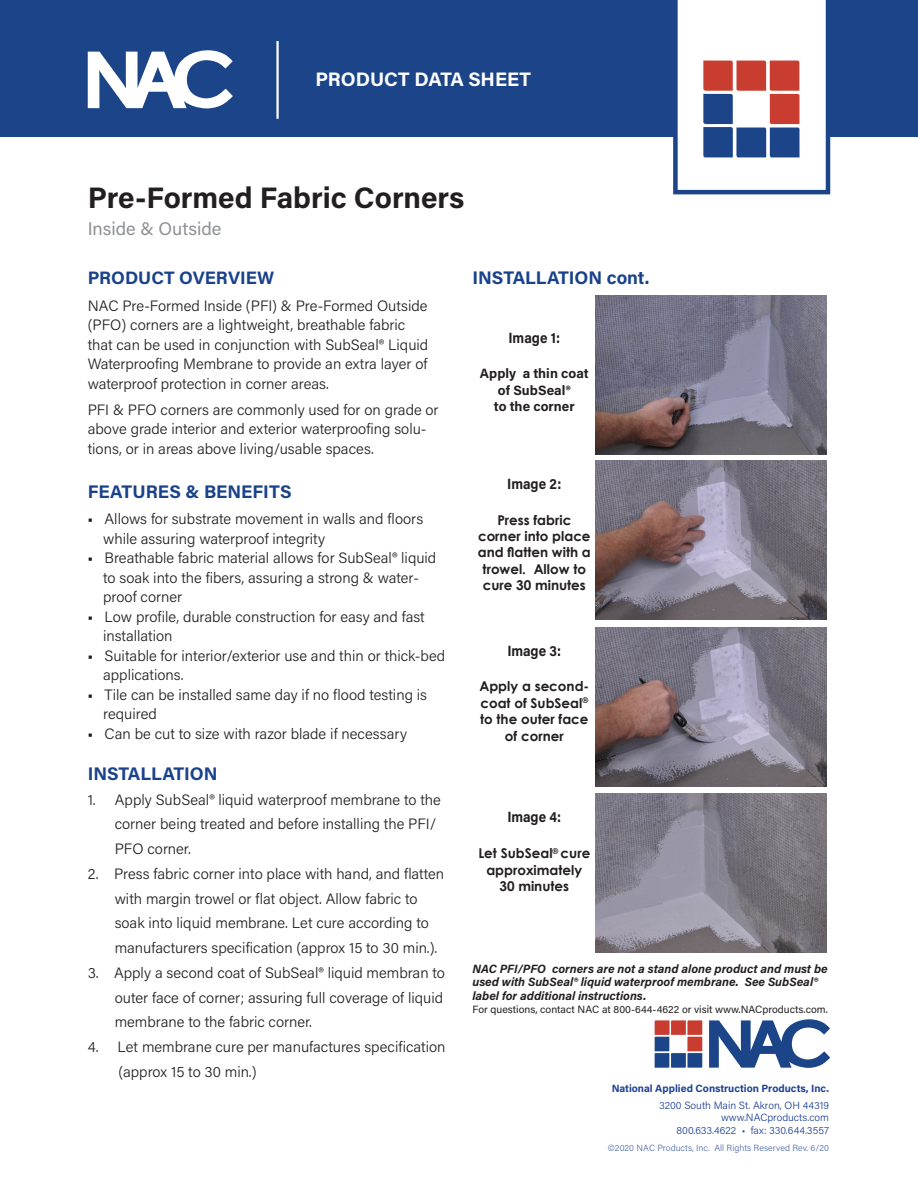
<style>
.page{position:relative;width:918px;height:1188px;background:#fff}
.page>*{position:absolute;margin:0;border:0;box-sizing:border-box;transform-origin:0 0}
.t1{font:700 29.7px "Acumin Pro";color:#231f20}
.t2{font:700 19.5px "Acumin Pro";color:#fff}
.t3{font:700 18.3px "Acumin Pro";color:#1a428a}
.t4{font:18.3px "Acumin Pro";color:#8f9194}
.t5{font:700 18px "Acumin Pro";color:#1a428a}
.t6{font:300 15px/19.5px "Acumin Pro";color:#231f20}
.t7{font:700 14.85px "Acumin Pro";letter-spacing:-.005em;color:#231f20;scale:.91 1}
.t8{font:700 13.5px/16.2px "Century Gothic";color:#231f20;text-align:center}
.t9{font:700 13.5px/16.5px "Acumin Pro";color:#231f20;text-align:center}
.t10{font:italic 700 12px/13.5px "Acumin Pro";color:#231f20}
.t11{font:300 10.5px/12.5px "Acumin Pro";color:#1c4094;text-align:right}
.t12{font:10.5px "Acumin Pro";color:#231f20}
.t13{font:700 10.5px "Acumin Pro";color:#1c4094}
.t14{font:300 9px "Acumin Pro";color:#4e6aab}
</style>
<div class="page">
<div style="left:0;top:0;width:918px;height:136px;background:#1b4489"></div>
<svg style="left:88px;top:50px;width:145px;height:58px"></svg>
<svg style="left:673px;top:0;width:157px;height:194px"></svg>
<hr style="left:276px;top:41px;width:3px;height:78px;background:#fff">
<svg style="left:709px;top:1019px;width:121px;height:49px"></svg>
<svg style="left:655px;top:1020px;width:47px;height:48px"></svg>
<img style="left:595px;top:296px;width:231px;height:158px">
<img style="left:595px;top:461px;width:231px;height:159px">
<img style="left:595px;top:627px;width:231px;height:159px">
<img style="left:595px;top:794px;width:231px;height:159px">
<p class="t2" style="left:315px;top:65px;width:217px">PRODUCT DATA SHEET</p>
<p class="t1" style="left:88px;top:176px;width:378px">Pre-Formed Fabric Corners</p>
<p class="t4" style="left:88px;top:215px;width:135px">Inside &amp; Outside</p>
<p class="t5" style="left:88px;top:266px;width:188px">PRODUCT OVERVIEW</p>
<p class="t6" style="left:88px;top:295px;width:342px">NAC Pre-Formed Inside (PFI) &amp; Pre-Formed Outside (PFO) corners are a lightweight, breathable fabric that can be used in conjunction with SubSeal® Liquid Waterproofing Membrane to provide an extra layer of waterproof protection in corner areas.</p>
<p class="t6" style="left:88px;top:399px;width:352px">PFI &amp; PFO corners are commonly used for on grade or above grade interior and exterior waterproofing solu&shy;tions, or in areas above living/usable spaces.</p>
<p class="t3" style="left:88px;top:478px;width:205px">FEATURES &amp; BENEFITS</p>
<p class="t6" style="left:88px;top:508px;width:337px">■ Allows for substrate movement in walls and floors</p>
<p class="t6" style="left:103px;top:528px;width:223px">while assuring waterproof integrity</p>
<p class="t6" style="left:88px;top:547px;width:350px">■ Breathable fabric material allows for SubSeal® liquid</p>
<p class="t6" style="left:103px;top:567px;width:317px">to soak into the fibers, assuring a strong &amp; water-</p>
<p class="t6" style="left:103px;top:586px;width:81px">proof corner</p>
<p class="t6" style="left:88px;top:606px;width:339px">■ Low profile, durable construction for easy and fast</p>
<p class="t6" style="left:103px;top:625px;width:71px">installation</p>
<p class="t6" style="left:88px;top:645px;width:359px">■ Suitable for interior/exterior use and thin or thick-bed</p>
<p class="t6" style="left:103px;top:664px;width:82px">applications.</p>
<p class="t6" style="left:88px;top:684px;width:341px">■ Tile can be installed same day if no flood testing is</p>
<p class="t6" style="left:103px;top:703px;width:55px">required</p>
<p class="t6" style="left:88px;top:723px;width:321px">■ Can be cut to size with razor blade if necessary</p>
<p class="t3" style="left:88px;top:761px;width:131px">INSTALLATION</p>
<p class="t6" style="left:88px;top:789px;width:355px">1. Apply SubSeal® liquid waterproof membrane to the</p>
<p class="t6" style="left:115px;top:814px;width:323px">corner being treated and before installing the PFI/</p>
<p class="t6" style="left:115px;top:839px;width:78px">PFO corner.</p>
<p class="t6" style="left:88px;top:863px;width:358px">2. Press fabric corner into place with hand, and flatten</p>
<p class="t6" style="left:115px;top:888px;width:304px">with margin trowel or flat object. Allow fabric to</p>
<p class="t6" style="left:115px;top:913px;width:316px">soak into liquid membrane. Let cure according to</p>
<p class="t6" style="left:115px;top:938px;width:324px">manufacturers specification (approx 15 to 30 min.).</p>
<p class="t6" style="left:88px;top:962px;width:359px">3. Apply a second coat of SubSeal® liquid membran to</p>
<p class="t6" style="left:115px;top:987px;width:330px">outer face of corner; assuring full coverage of liquid</p>
<p class="t6" style="left:115px;top:1012px;width:199px">membrane to the fabric corner.</p>
<p class="t6" style="left:88px;top:1037px;width:359px">4. Let membrane cure per manufactures specification</p>
<p class="t6" style="left:119px;top:1061px;width:139px">(approx 15 to 30 min.)</p>
<p class="t3" style="left:472px;top:265px;width:178px">INSTALLATION cont.</p>
<p class="t7" style="left:509px;top:327px;width:58px">Image 1:</p>
<p class="t9" style="left:480px;top:365px;width:110px">Apply a thin coat of SubSeal®</p>
<p class="t9" style="left:494px;top:398px;width:82px">to the corner</p>
<p class="t7" style="left:507px;top:474px;width:61px">Image 2:</p>
<p class="t8" style="left:478px;top:511px;width:114px">Press fabric corner into place and flatten with a trowel. Allow to cure 30 minutes</p>
<p class="t7" style="left:507px;top:640px;width:61px">Image 3:</p>
<p class="t8" style="left:479px;top:678px;width:111px;text-align:left">Apply a second&shy;coat of SubSeal<sup>®</sup></p>
<p class="t8" style="left:480px;top:711px;width:110px">to the outer face of corner</p>
<p class="t7" style="left:507px;top:807px;width:61px">Image 4:</p>
<p class="t8" style="left:478px;top:845px;width:113px">Let SubSeal<sup>®</sup> cure</p>
<p class="t8" style="left:486px;top:861px;width:97px">approximately<br>30 minutes</p>
<p class="t10" style="left:472px;top:961px;width:357px">NAC PFI/PFO corners are not a stand alone product and must be used with SubSeal® liquid waterproof membrane. See SubSeal® label for additional instructions.</p>
<p class="t12" style="left:472px;top:1003px;width:357px">For questions, contact NAC at 800-644-4622 or visit www.NACproducts.com.</p>
<p class="t13" style="left:612px;top:1080px;width:219px">National Applied Construction Products, Inc.</p>
<p class="t11" style="left:659px;top:1099px;width:171px">3200 South Main St. Akron, OH 44319 www.NACproducts.com<br>800.633.4622 • fax: 330.644.3557</p>
<p class="t14" style="left:608px;top:1142px;width:223px">©2020 NAC Products, Inc. All Rights Reserved Rev. 6/20</p>
</div>
